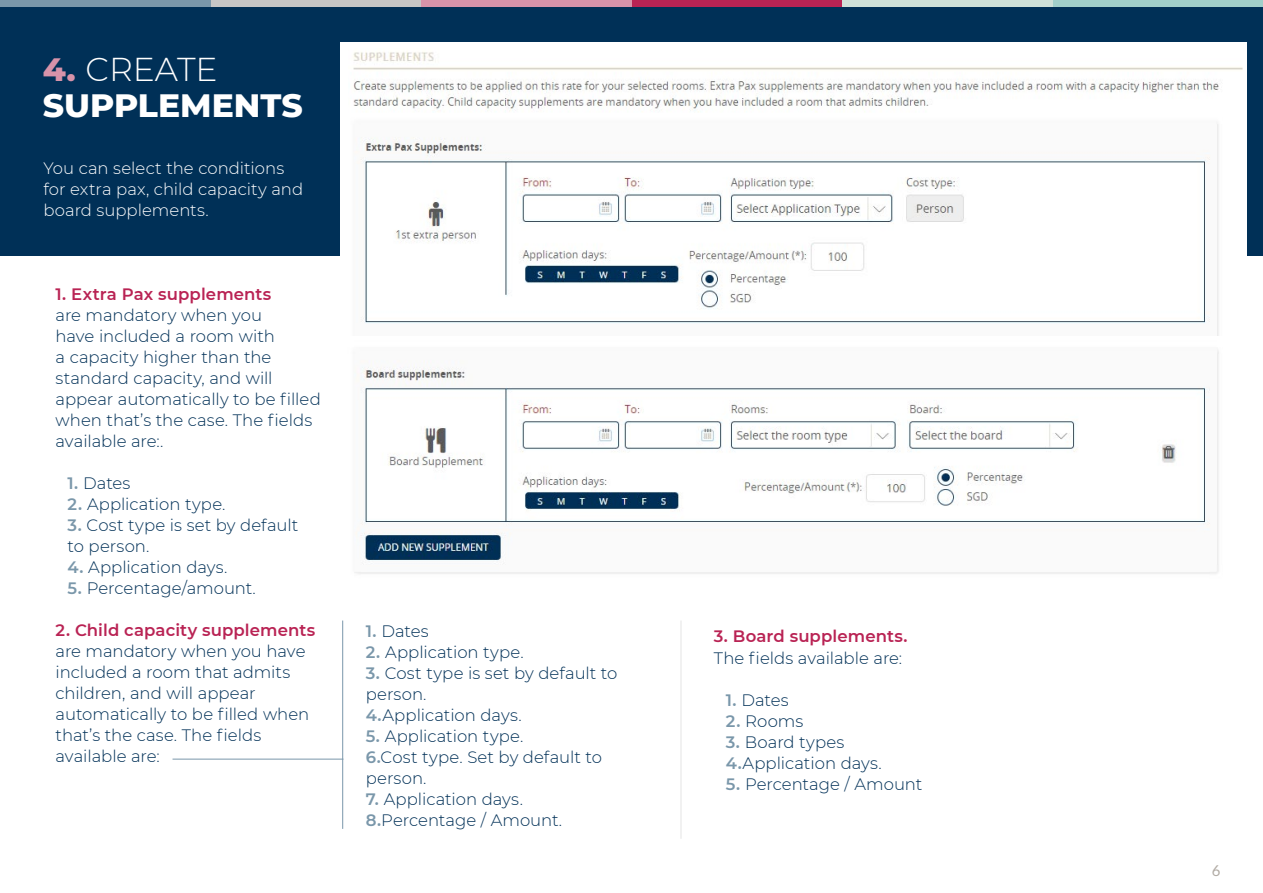
<style>
.page{position:relative;width:1263px;height:893px;background:#fff}
.page>*{position:absolute;margin:0;border:0;box-sizing:border-box;transform-origin:0 0}
.t1{font:800 33px/36px "Montserrat";color:#fff}
.t2{font:300 16.5px/21px "Montserrat";color:#003057}
.t3{font:300 16.5px/21px "Montserrat";color:#fff}
.t4{font:600 16.5px "Montserrat";letter-spacing:.005em;color:#b92354}
.t5{font:15px "Lato";color:#b1aba4}
.s1{color:#d793aa}
.s2{font-weight:300}
.s3{font-weight:600;color:#7a97aa}
</style>
<div class="page">
<div style="left:0;top:0;width:1263px;height:256px;background:#003057"></div>
<div style="left:340px;top:43px;width:906px;height:440px;background:#fff"></div>
<img style="left:353px;top:51px;width:890px;height:61px">
<hr style="left:680px;top:620px;width:2px;height:219px;background:#ededed">
<hr style="left:342px;top:620px;width:1px;height:209px;background:#7a97aa">
<hr style="left:172px;top:759px;width:171px;height:1px;background:#7a97aa">
<img style="left:360px;top:124px;width:859px;height:212px">
<img style="left:354px;top:350px;width:865px;height:224px">
<div style="left:1052px;top:0;width:211px;height:7px;background:#a1cfca"></div>
<div style="left:842px;top:0;width:210px;height:7px;background:#cfe0d8"></div>
<div style="left:631px;top:0;width:211px;height:7px;background:#b92354"></div>
<div style="left:421px;top:0;width:210px;height:7px;background:#d793aa"></div>
<div style="left:210px;top:0;width:211px;height:7px;background:#c6c6c6"></div>
<div style="left:0;top:0;width:210px;height:7px;background:#7a97aa"></div>
<h1 class="t1" style="left:43px;top:49px;width:262px"><span class="s1">4.</span> <span class="s2">CREATE<br></span>SUPPLEMENTS</h1>
<p class="t3" style="left:44px;top:157px;width:261px">You can select the conditions for extra pax, child capacity and board supplements.</p>
<p class="t4" style="left:56px;top:283px;width:217px">1. Extra Pax supplements</p>
<p class="t2" style="left:56px;top:304px;width:267px">are mandatory when you<br>have included a room with<br>a capacity higher than the standard capacity, and will appear automatically to be filled when that’s the case. The fields available are:.</p>
<p class="t2" style="left:68px;top:472px;width:64px"><span class="s3">1.</span> Dates</p>
<p class="t2" style="left:68px;top:493px;width:160px"><span class="s3">2.</span> Application type.</p>
<p class="t2" style="left:68px;top:514px;width:232px"><span class="s3">3.</span> Cost type is set by default to person.</p>
<p class="t2" style="left:68px;top:556px;width:161px"><span class="s3">4.</span> Application days.</p>
<p class="t2" style="left:68px;top:577px;width:190px"><span class="s3">5.</span> Percentage/amount.</p>
<p class="t4" style="left:56px;top:619px;width:261px">2. Child capacity supplements</p>
<p class="t2" style="left:56px;top:640px;width:255px">are mandatory when you have included a room that admits children, and will appear automatically to be filled when that’s the case. The fields available are:</p>
<p class="t2" style="left:366px;top:620px;width:64px"><span class="s3">1.</span> Dates</p>
<p class="t2" style="left:366px;top:641px;width:160px"><span class="s3">2.</span> Application type.</p>
<p class="t2" style="left:366px;top:662px;width:253px"><span class="s3">3.</span> Cost type is set by default to person.<br><span class="s3">4.</span>Application days.</p>
<p class="t2" style="left:366px;top:725px;width:238px"><span class="s3">5.</span> Application type.<br><span class="s3">6.</span>Cost type. Set by default to person.</p>
<p class="t2" style="left:366px;top:788px;width:198px"><span class="s3">7.</span> Application days.<br><span class="s3">8.</span>Percentage / Amount.</p>
<p class="t4" style="left:714px;top:625px;width:195px">3. Board supplements.</p>
<p class="t2" style="left:714px;top:647px;width:190px">The fields available are:</p>
<p class="t2" style="left:726px;top:689px;width:64px"><span class="s3">1.</span> Dates</p>
<p class="t2" style="left:726px;top:710px;width:79px"><span class="s3">2.</span> Rooms</p>
<p class="t2" style="left:726px;top:731px;width:157px"><span class="s3">3.</span> Board types<br><span class="s3">4.</span>Application days.</p>
<p class="t2" style="left:726px;top:773px;width:198px"><span class="s3">5.</span> Percentage / Amount</p>
<p class="t5" style="left:1212px;top:862px;width:10px">6</p>
</div>
